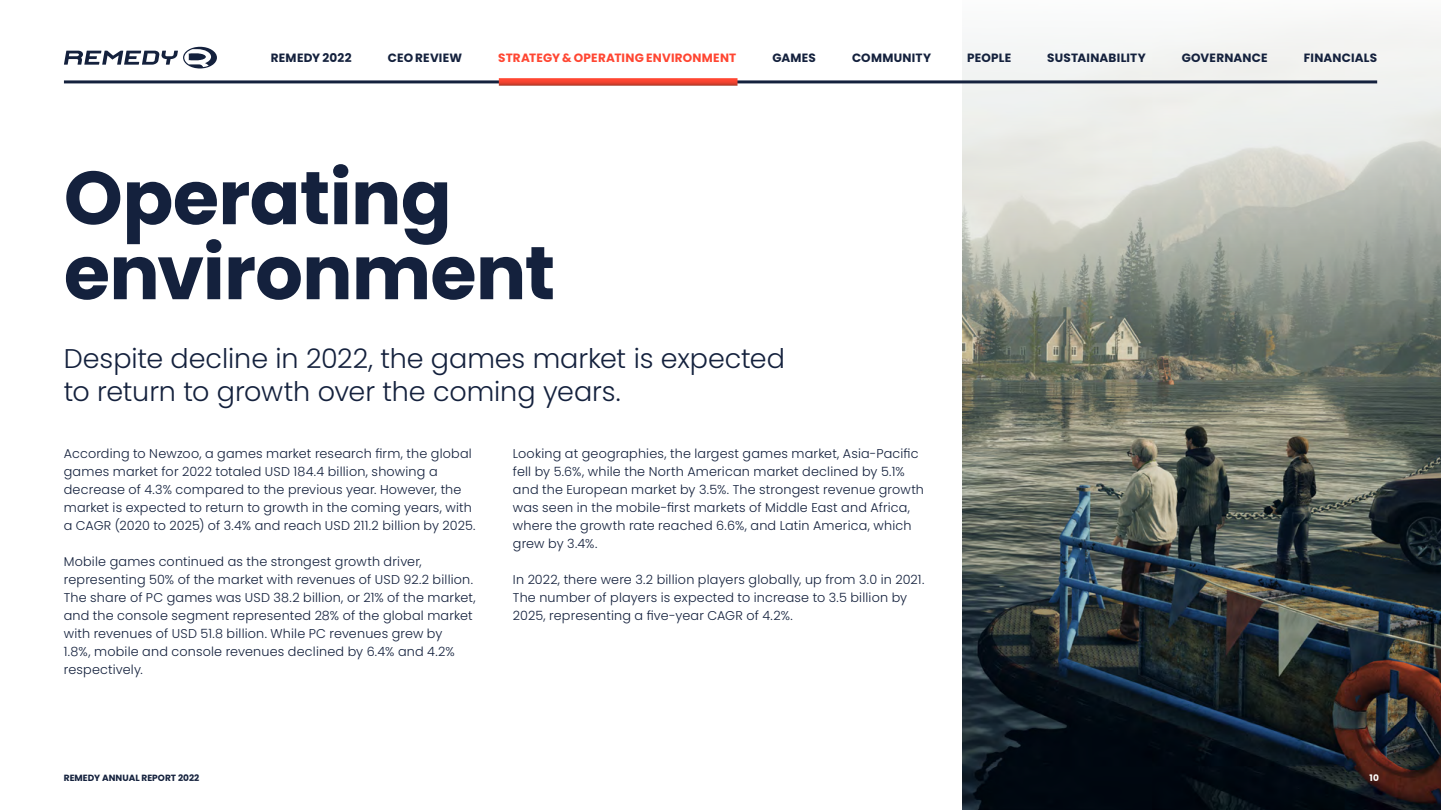
<style>
.page{position:relative;width:1441px;height:810px;background:#fff}
.page>*{position:absolute;margin:0;border:0;box-sizing:border-box;transform-origin:0 0}
.t1{font:700 75px/75px "Poppins";letter-spacing:-.01em;color:#14213d}
.t2{font:300 27px/32.4px "Poppins";letter-spacing:-.005em;color:#14213d}
.t3{font:300 12.75px/18px "Poppins";letter-spacing:.015em;color:#14213d}
.t4{font:700 12px "Poppins";letter-spacing:.015em;color:#14213d}
.t5{font:700 12px "Poppins";letter-spacing:.015em;color:#ff4632}
.t6{font:700 9px "Poppins";color:#14213d}
.t7{font:700 9px "Poppins";color:#fff}
</style>
<div class="page">
<img style="left:962px;top:341px;width:478px;height:469px">
<svg style="left:962px;top:24px;width:478px;height:317px"></svg>
<svg style="left:64px;top:47px;width:153px;height:21px"></svg>
<hr style="left:64px;top:80px;width:1312px;height:3px;background:#14213d">
<svg style="left:502px;top:78px;width:231px;height:8px;background:#e84d3b"></svg>
<p class="t4" style="left:271px;top:51px;width:82px">REMEDY 2022</p>
<p class="t4" style="left:388px;top:51px;width:76px">CEO REVIEW</p>
<p class="t5" style="left:498px;top:51px;width:239px">STRATEGY &amp; OPERATING ENVIRONMENT</p>
<p class="t4" style="left:772px;top:51px;width:45px">GAMES</p>
<p class="t4" style="left:852px;top:51px;width:81px">COMMUNITY</p>
<p class="t4" style="left:967px;top:51px;width:45px">PEOPLE</p>
<p class="t4" style="left:1047px;top:51px;width:100px">SUSTAINABILITY</p>
<p class="t4" style="left:1181px;top:51px;width:87px">GOVERNANCE</p>
<p class="t4" style="left:1303px;top:51px;width:75px">FINANCIALS</p>
<h1 class="t1" style="left:64px;top:161px;width:493px">Operating environment</h1>
<h2 class="t2" style="left:64px;top:343px;width:722px">Despite decline in 2022, the games market is expected to return to growth over the coming years.</h2>
<p class="t3" style="left:64px;top:445px;width:413px">According to Newzoo, a games market research firm, the global games market for 2022 totaled USD 184.4 billion, showing a decrease of 4.3% compared to the previous year. However, the market is expected to return to growth in the coming years, with a CAGR (2020 to 2025) of 3.4% and reach USD 211.2 billion by 2025.</p>
<p class="t3" style="left:64px;top:553px;width:413px">Mobile games continued as the strongest growth driver, representing 50% of the market with revenues of USD 92.2 billion.<br>The share of PC games was USD 38.2 billion, or 21% of the market, and the console segment represented 28% of the global market with revenues of USD 51.8 billion. While PC revenues grew by<br>1.8%, mobile and console revenues declined by 6.4% and 4.2% respectively.</p>
<p class="t3" style="left:513px;top:445px;width:412px">Looking at geographies, the largest games market, Asia-Pacific fell by 5.6%, while the North American market declined by 5.1% and the European market by 3.5%. The strongest revenue growth was seen in the mobile-first markets of Middle East and Africa, where the growth rate reached 6.6%, and Latin America, which grew by 3.4%.</p>
<p class="t3" style="left:513px;top:571px;width:413px">In 2022, there were 3.2 billion players globally, up from 3.0 in 2021.<br>The number of players is expected to increase to 3.5 billion by<br>2025, representing a five-year CAGR of 4.2%.</p>
<p class="t6" style="left:64px;top:773px;width:137px">REMEDY ANNUAL REPORT 2022</p>
<p class="t7" style="left:1369px;top:773px;width:11px">10</p>
</div>
